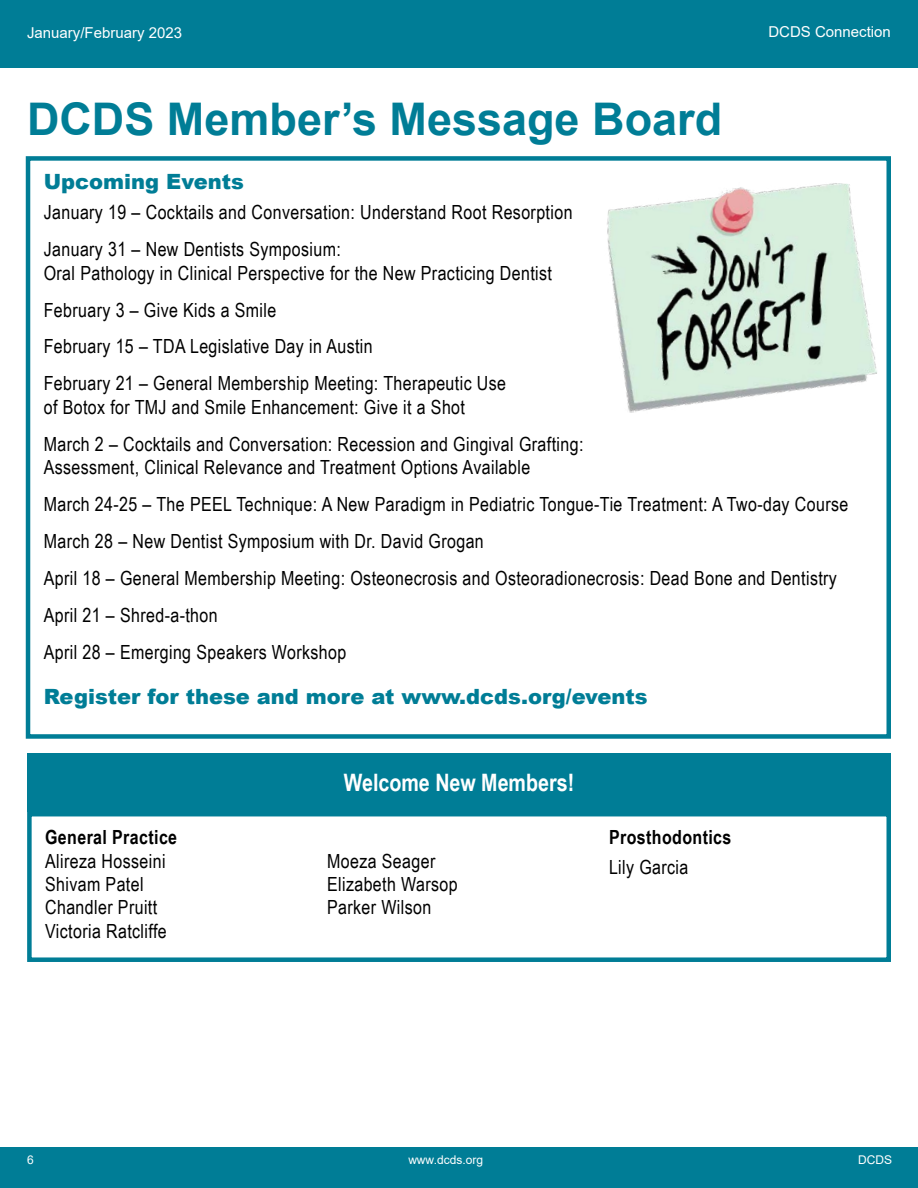
<style>
.page{position:relative;width:918px;height:1188px;background:#fff}
.page>*{position:absolute;margin:0;border:0;box-sizing:border-box;transform-origin:0 0}
.t1{font:700 45px "Arial";color:#007d96}
.t2{font:700 24px "Arial Narrow";color:#fff}
.t3{font:900 21px "Arial";color:#007d96}
.t4{font:19.5px/36.9px "Arial Narrow";letter-spacing:.02em;color:#000}
.t5{font:700 19.5px "Arial Narrow";letter-spacing:.02em;color:#000}
.t6{font:15px "Arial";color:#fff}
.t7{font:12px "Arial";color:#fff}
</style>
<div class="page">
<div style="left:0;top:0;width:918px;height:60px;background:#007d96"></div>
<div style="left:0;top:51px;width:918px;height:17px;background:#007d96"></div>
<div style="left:0;top:1148px;width:918px;height:40px;background:#007d96"></div>
<div style="left:26px;top:156px;width:865px;height:583px;border:4px solid #007d96"></div>
<div style="left:27px;top:812px;width:864px;height:150px;border:4px solid #007d96"></div>
<div style="left:27px;top:753px;width:864px;height:59px;background:#007d96"></div>
<img style="left:607px;top:161px;width:284px;height:275px">
<p class="t6" style="left:27px;top:22px;width:157px">January/February 2023</p>
<h1 class="t1" style="left:27px;top:88px;width:697px">DCDS Member’s Message Board</h1>
<p class="t6" style="left:768px;top:22px;width:124px">DCDS Connection</p>
<p class="t3" style="left:44px;top:166px;width:202px">Upcoming Events</p>
<p class="t4" style="left:44px;top:193px;width:530px">January 19 – Cocktails and Conversation: Understand Root Resorption<br>January 31 – New Dentists Symposium:</p>
<p class="t4" style="left:44px;top:254px;width:510px">Oral Pathology in Clinical Perspective for the New Practicing Dentist February 3 – Give Kids a Smile<br>February 15 – TDA Legislative Day in Austin<br>February 21 – General Membership Meeting: Therapeutic Use</p>
<p class="t4" style="left:44px;top:388px;width:541px">of Botox for TMJ and Smile Enhancement: Give it a Shot<br>March 2 – Cocktails and Conversation: Recession and Gingival Grafting:</p>
<p class="t4" style="left:44px;top:448px;width:806px">Assessment, Clinical Relevance and Treatment Options Available<br>March 24-25 – The PEEL Technique: A New Paradigm in Pediatric Tongue-Tie Treatment: A Two-day Course March 28 – New Dentist Symposium with Dr. David Grogan<br>April 18 – General Membership Meeting: Osteonecrosis and Osteoradionecrosis: Dead Bone and Dentistry April 21 – Shred-a-thon<br>April 28 – Emerging Speakers Workshop</p>
<p class="t3" style="left:44px;top:682px;width:605px">Register for these and more at www.dcds.org/events</p>
<p class="t2" style="left:344px;top:765px;width:232px">Welcome New Members!</p>
<p class="t5" style="left:45px;top:823px;width:134px">General Practice</p>
<p class="t4" style="left:45px;top:848px;width:123px;line-height:23.4px">Alireza Hosseini<br>Shivam Patel<br>Chandler Pruitt<br>Victoria Ratcliffe</p>
<p class="t4" style="left:327px;top:848px;width:132px;line-height:23.4px">Moeza Seager<br>Elizabeth Warsop<br>Parker Wilson</p>
<p class="t5" style="left:609px;top:823px;width:124px">Prosthodontics</p>
<p class="t4" style="left:609px;top:848px;width:81px">Lily Garcia</p>
<p class="t7" style="left:27px;top:1152px;width:8px">6</p>
<p class="t7" style="left:408px;top:1152px;width:76px">www.dcds.org</p>
<p class="t7" style="left:858px;top:1152px;width:35px">DCDS</p>
</div>
